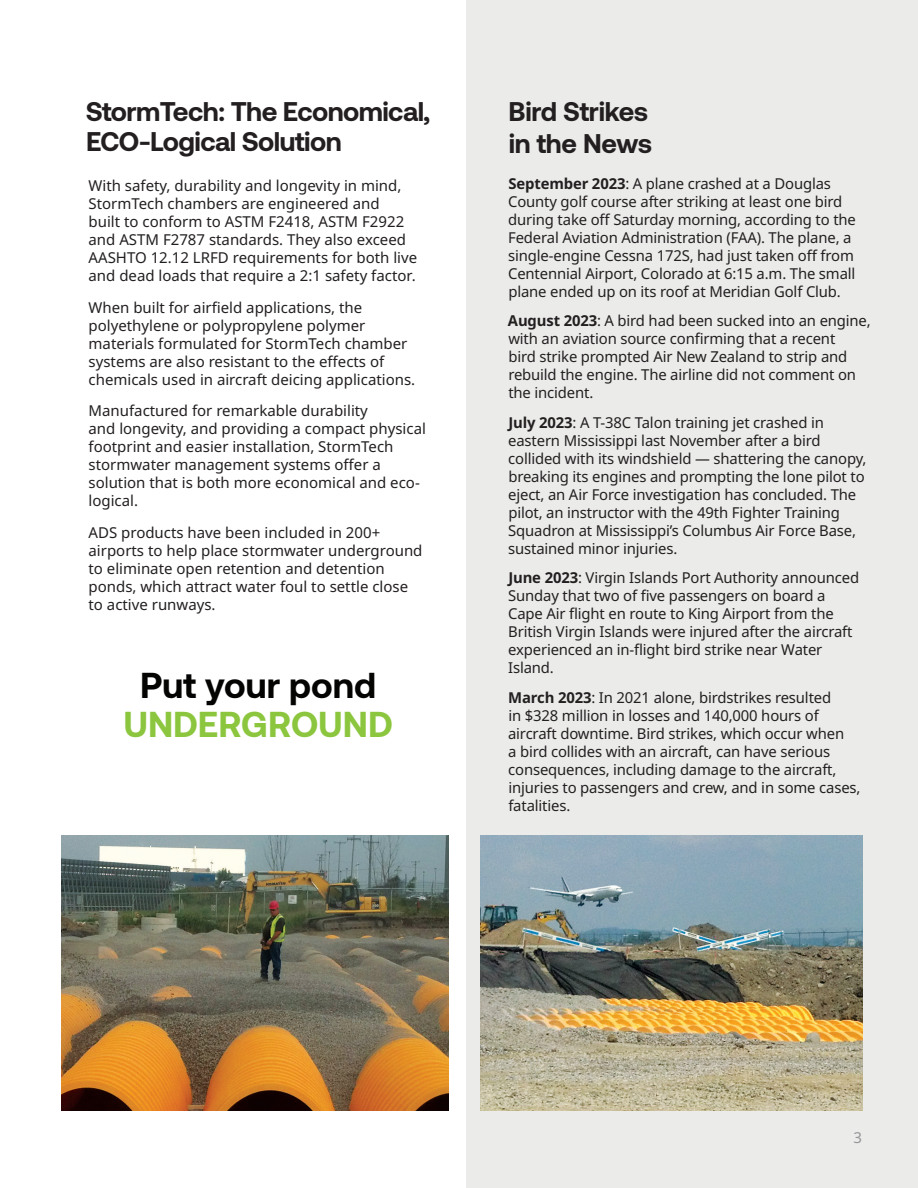
<style>
.page{position:relative;width:918px;height:1188px;background:#fff}
.page>*{position:absolute;margin:0;border:0;box-sizing:border-box;transform-origin:0 0}
.t1{font:700 36px/39px "Aeonik";color:#040503;text-align:center}
.t2{font:700 27px/30px "Aeonik";letter-spacing:-.02em;color:#231f20}
.t3{font:15px/18px "Noto Sans";letter-spacing:-.01em;color:#231f20}
.t4{font:15px "Noto Sans";color:#939598}
.s1{color:#8bc63e}
.s2{font-weight:700}
</style>
<div class="page">
<div style="left:466px;top:0;width:452px;height:1188px;background:#ebebea"></div>
<img style="left:62px;top:835px;width:387px;height:275px">
<img style="left:480px;top:835px;width:382px;height:275px">
<p class="t2" style="left:86px;top:96px;width:346px">StormTech: The Economical,<br>ECO-Logical Solution</p>
<p class="t3" style="left:89px;top:177px;width:330px">With safety, durability and longevity in mind, StormTech chambers are engineered and<br>built to conform to ASTM F2418, ASTM F2922 and ASTM F2787 standards. They also exceed AASHTO 12.12 LRFD requirements for both live and dead loads that require a 2:1 safety factor.</p>
<p class="t3" style="left:89px;top:299px;width:328px">When built for airfield applications, the polyethylene or polypropylene polymer materials formulated for StormTech chamber systems are also resistant to the effects of chemicals used in aircraft deicing applications.</p>
<p class="t3" style="left:89px;top:402px;width:339px">Manufactured for remarkable durability<br>and longevity, and providing a compact physical footprint and easier installation, StormTech stormwater management systems offer a solution that is both more economical and eco&shy;logical.</p>
<p class="t3" style="left:89px;top:524px;width:335px">ADS products have been included in 200+ airports to help place stormwater underground to eliminate open retention and detention ponds, which attract water foul to settle close to active runways.</p>
<p class="t1" style="left:123px;top:666px;width:271px">Put your pond<br><span class="s1">UNDERGROUND</span></p>
<p class="t2" style="left:508px;top:95px;width:145px;line-height:32.4px">Bird Strikes in the News</p>
<p class="t3" style="left:508px;top:175px;width:349px"><span class="s2">September 2023</span>: A plane crashed at a Douglas County golf course after striking at least one bird during take off Saturday morning, according to the Federal Aviation Administration (FAA). The plane, a single-engine Cessna 172S, had just taken off from Centennial Airport, Colorado at 6:15 a.m. The small plane ended up on its roof at Meridian Golf Club.</p>
<p class="t3" style="left:508px;top:312px;width:364px"><span class="s2">August 2023</span>: A bird had been sucked into an engine, with an aviation source confirming that a recent<br>bird strike prompted Air New Zealand to strip and rebuild the engine. The airline did not comment on the incident.</p>
<p class="t3" style="left:508px;top:414px;width:360px"><span class="s2">July 2023</span>: A T-38C Talon training jet crashed in eastern Mississippi last November after a bird collided with its windshield — shattering the canopy, breaking its engines and prompting the lone pilot to eject, an Air Force investigation has concluded. The pilot, an instructor with the 49th Fighter Training Squadron at Mississippi’s Columbus Air Force Base, sustained minor injuries.</p>
<p class="t3" style="left:508px;top:569px;width:353px"><span class="s2">June 2023</span>: Virgin Islands Port Authority announced Sunday that two of five passengers on board a Cape Air flight en route to King Airport from the British Virgin Islands were injured after the aircraft experienced an in-flight bird strike near Water Island.</p>
<p class="t3" style="left:508px;top:688px;width:354px"><span class="s2">March 2023</span>: In 2021 alone, birdstrikes resulted<br>in $328 million in losses and 140,000 hours of aircraft downtime. Bird strikes, which occur when<br>a bird collides with an aircraft, can have serious consequences, including damage to the aircraft, injuries to passengers and crew, and in some cases, fatalities.</p>
<p class="t4" style="left:854px;top:1127px;width:10px">3</p>
</div>
